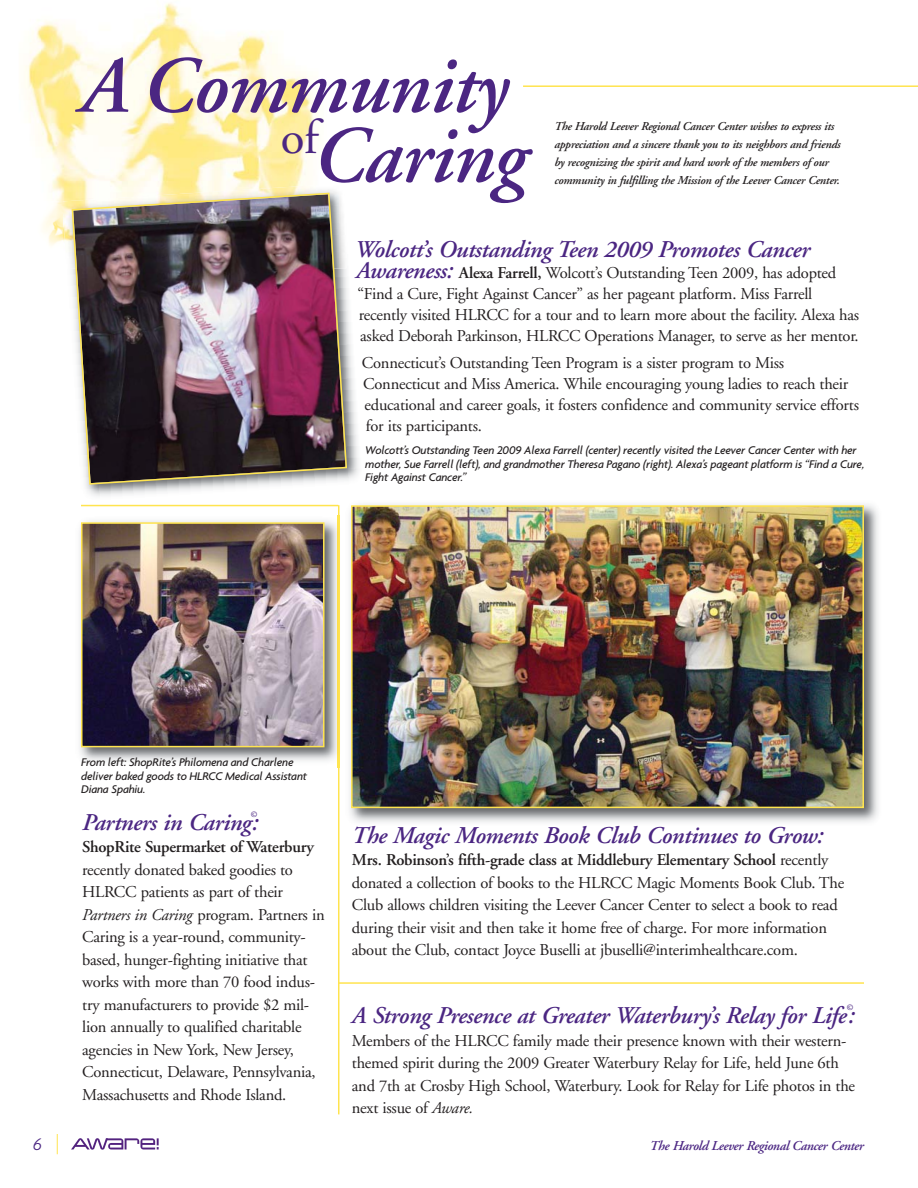
<style>
.page{position:relative;width:918px;height:1188px;background:#fff}
.page>*{position:absolute;margin:0;border:0;box-sizing:border-box;transform-origin:0 0}
.t1{font:italic 600 80.4px/69.8px "Adobe Garamond";letter-spacing:-.01em;color:#4b2682;text-align:right}
.t2{font:italic 600 24px "Adobe Garamond";letter-spacing:-.015em;color:#4b2682}
.t3{font:italic 300 18px "Agenda";color:#4b2682}
.t4{font:16.5px/22.5px "Adobe Garamond";letter-spacing:-.015em;color:#231f20}
.t5{font:600 16.5px "Adobe Garamond";letter-spacing:-.015em;color:#231f20}
.t6{font:italic 600 13.5px "Adobe Garamond";letter-spacing:-.025em;color:#4b2682}
.t7{font:italic 500 12px/13.5px "Agenda";letter-spacing:-.015em;color:#231f20}
.t8{font:italic 600 12px/18px "Adobe Garamond";letter-spacing:-.02em;color:#231f20}
.t9{font:italic 600 8.25px "Adobe Garamond";color:#4b2682}
.s1{font-weight:600;font-style:italic;font-size:24px;color:#4b2682}
.s2{font-weight:600}
.s3{font-style:italic}
</style>
<div class="page">
<hr style="left:338px;top:505px;width:1px;height:609px;background:#ffe44f">
<svg style="left:57px;top:1134px;width:1px;height:20px"></svg>
<svg style="left:71px;top:1138px;width:88px;height:12px"></svg>
<img style="left:349px;top:504px;width:529px;height:318px">
<img style="left:354px;top:508px;width:507px;height:297px">
<div style="left:351px;top:505px;width:513px;height:303px;border:2px solid #ffe44f"></div>
<img style="left:79px;top:515px;width:261px;height:252px">
<img style="left:338px;top:515px;width:1px;height:252px">
<img style="left:84px;top:525px;width:238px;height:219px">
<div style="left:81px;top:522px;width:244px;height:225px;border:2px solid #ffe44f"></div>
<img style="left:24px;top:3px;width:295px;height:198px">
<img style="left:42px;top:201px;width:20px;height:45px">
<hr style="left:523px;top:85px;width:395px;height:2px;background:#ffe44f">
<img style="left:85px;top:300px;width:274px;height:196px">
<img style="left:62px;top:183px;width:273px;height:73px">
<img style="left:71px;top:192px;width:277px;height:294px">
<hr style="left:339px;top:982px;width:525px;height:2px;background:#ffe44f">
<hr style="left:81px;top:505px;width:257px;height:1px;background:#ffe44f">
<h1 class="t1" style="left:80px;top:59px;width:448px">A Community <sup>of</sup>Caring</h1>
<p class="t8" style="left:554px;top:118px;width:288px">The Harold Leever Regional Cancer Center wishes to express its appreciation and a sincere thank you to its neighbors and friends by recognizing the spirit and hard work of the members of our community in fulfilling the Mission of the Leever Cancer Center.</p>
<h2 class="t2" style="left:355px;top:239px;width:457px">Wolcott’s Outstanding Teen 2009 Promotes Cancer</h2>
<p class="t4" style="left:356px;top:263px;width:504px;line-height:21px"><span class="s1">Awareness:</span> <span class="s2">Alexa Farrell,</span> Wolcott’s Outstanding Teen 2009, has adopted “Find a Cure, Fight Against Cancer” as her pageant platform. Miss Farrell recently visited HLRCC for a tour and to learn more about the facility. Alexa has asked Deborah Parkinson, HLRCC Operations Manager, to serve as her mentor.</p>
<p class="t4" style="left:362px;top:353px;width:499px;line-height:21px">Connecticut’s Outstanding Teen Program is a sister program to Miss Connecticut and Miss America. While encouraging young ladies to reach their educational and career goals, it fosters confidence and community service efforts for its participants.</p>
<p class="t7" style="left:365px;top:444px;width:501px">Wolcott’s Outstanding Teen 2009 Alexa Farrell (center) recently visited the Leever Cancer Center with her mother, Sue Farrell (left), and grandmother Theresa Pagano (right). Alexa’s pageant platform is “Find a Cure,<br>Fight Against Cancer.”</p>
<p class="t7" style="left:81px;top:756px;width:227px">From left: ShopRite’s Philomena and Charlene deliver baked goods to HLRCC Medical Assistant<br>Diana Spahiu.</p>
<p class="t9" style="left:250px;top:811px;width:8px">©</p>
<p class="t5" style="left:82px;top:841px;width:233px">ShopRite Supermarket of Waterbury</p>
<p class="t4" style="left:82px;top:860px;width:244px">recently donated baked goodies to HLRCC patients as part of their <span class="s3">Partners in Caring</span> program. Partners in Caring is a year-round, community&shy;based, hunger-fighting initiative that works with more than 70 food indus&shy;try manufacturers to provide $2 mil&shy;lion annually to qualified charitable agencies in New York, New Jersey, Connecticut, Delaware, Pennsylvania, Massachusetts and Rhode Island.</p>
<h2 class="t2" style="left:82px;top:813px;width:178px">Partners in Caring:</h2>
<h2 class="t2" style="left:352px;top:826px;width:473px">The Magic Moments Book Club Continues to Grow:</h2>
<p class="t4" style="left:352px;top:850px;width:494px"><span class="s2">Mrs. Robinson’s fifth-grade class at Middlebury Elementary School</span> recently donated a collection of books to the HLRCC Magic Moments Book Club. The Club allows children visiting the Leever Cancer Center to select a book to read during their visit and then take it home free of charge. For more information about the Club, contact Joyce Buselli at jbuselli@interimhealthcare.com.</p>
<p class="t9" style="left:846px;top:1004px;width:8px">©</p>
<p class="t4" style="left:352px;top:1031px;width:505px">Members of the HLRCC family made their presence known with their western&shy;themed spirit during the 2009 Greater Waterbury Relay for Life, held June 6th and 7th at Crosby High School, Waterbury. Look for Relay for Life photos in the next issue of <span class="s3">Aware.</span></p>
<h2 class="t2" style="left:352px;top:1006px;width:504px">A Strong Presence at Greater Waterbury’s Relay for Life:</h2>
<p class="t3" style="left:33px;top:1137px;width:10px">6</p>
<p class="t6" style="left:650px;top:1140px;width:215px">The Harold Leever Regional Cancer Center</p>
</div>
